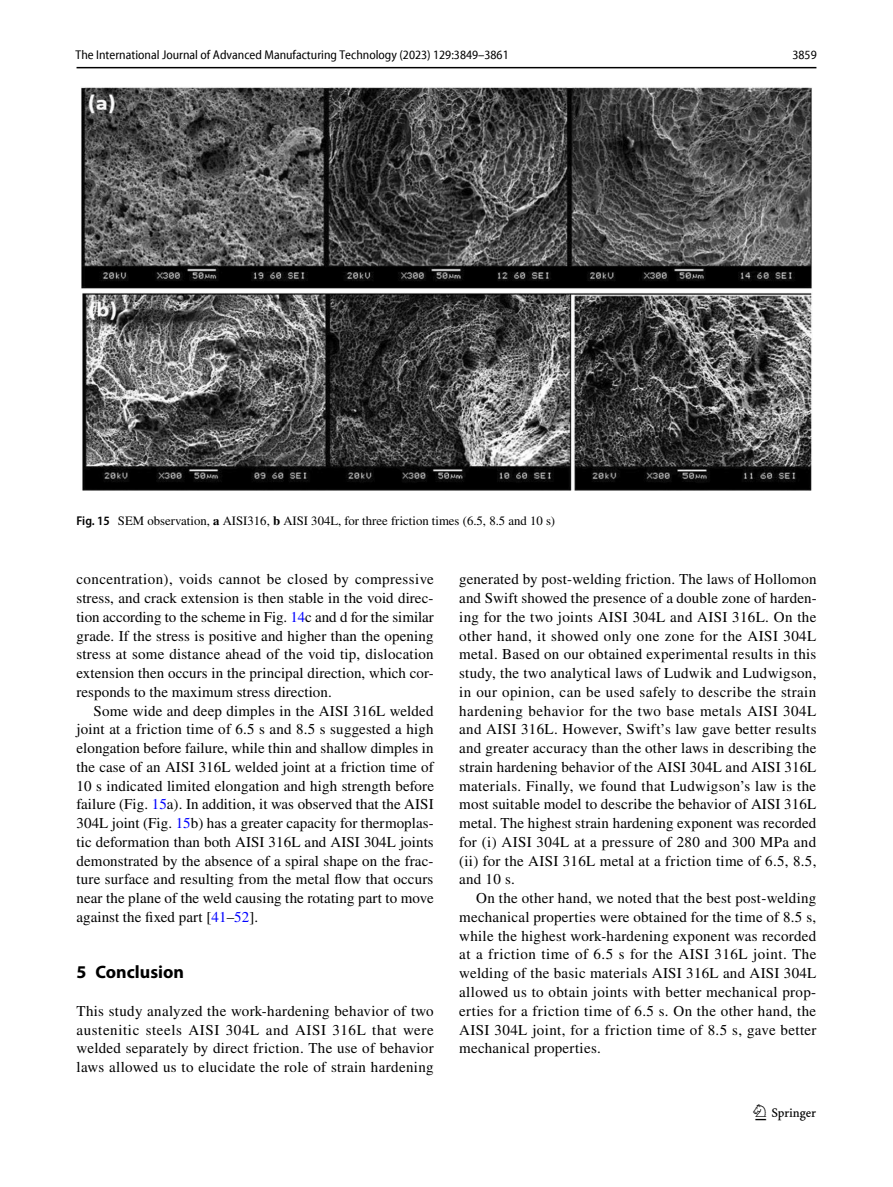
<style>
.page{position:relative;width:893px;height:1187px;background:#fff}
.page>*{position:absolute;margin:0;border:0;box-sizing:border-box;transform-origin:0 0}
.t1{font:22.5px "Springnew Regular 3";color:#000}
.t2{font:700 18px "Myriad Pro";color:#000}
.t3{font:15px/18.8px "STIX";letter-spacing:.02em;color:#000;text-align:justify}
.t4{font:semi-condensed 12.75px "Myriad Pro Unic";color:#000}
.t5{font:12.75px "STIX";color:#000}
.s1{font-family:"Myriad Pro";font-weight:600;font-stretch:semi-condensed}
.s2{font-weight:700}
.s3{color:#00f}
</style>
<div class="page">
<hr style="left:77px;top:67px;width:739px;height:1px;background:#000">
<img style="left:81px;top:87px;width:731px;height:403px">
<p class="t4" style="left:76px;top:50px;width:435px">The International Journal of Advanced Manufacturing Technology (2023) 129:3849–3861</p>
<p class="t4" style="left:792px;top:50px;width:26px">3859</p>
<p class="t5" style="left:77px;top:512px;width:480px"><span class="s1">Fig. 15</span> SEM observation, <span class="s2">a</span> AISI316, <span class="s2">b</span> AISI 304L, for three friction times (6.5, 8.5 and 10 s)</p>
<p class="t3" style="left:77px;top:571px;width:359px">concentration), voids cannot be closed by compressive stress, and crack extension is then stable in the void direc&shy;tion according to the scheme in Fig. <span class="s3">14</span>c and d for the similar grade. If the stress is positive and higher than the opening stress at some distance ahead of the void tip, dislocation extension then occurs in the principal direction, which cor&shy;responds to the maximum stress direction.</p>
<p class="t3" style="left:77px;top:702px;width:359px;text-indent:17px">Some wide and deep dimples in the AISI 316L welded joint at a friction time of 6.5 s and 8.5 s suggested a high elongation before failure, while thin and shallow dimples in the case of an AISI 316L welded joint at a friction time of 10 s indicated limited elongation and high strength before failure (Fig. <span class="s3">15</span>a). In addition, it was observed that the AISI 304L joint (Fig. <span class="s3">15</span>b) has a greater capacity for thermoplas&shy;tic deformation than both AISI 316L and AISI 304L joints demonstrated by the absence of a spiral shape on the frac&shy;ture surface and resulting from the metal flow that occurs near the plane of the weld causing the rotating part to move against the fixed part [<span class="s3">41</span>–<span class="s3">52</span>].</p>
<p class="t2" style="left:77px;top:960px;width:109px">5 Conclusion</p>
<p class="t3" style="left:77px;top:1002px;width:359px">This study analyzed the work-hardening behavior of two austenitic steels AISI 304L and AISI 316L that were welded separately by direct friction. The use of behavior laws allowed us to elucidate the role of strain hardening</p>
<p class="t3" style="left:459px;top:571px;width:359px">generated by post-welding friction. The laws of Hollomon and Swift showed the presence of a double zone of harden&shy;ing for the two joints AISI 304L and AISI 316L. On the other hand, it showed only one zone for the AISI 304L metal. Based on our obtained experimental results in this study, the two analytical laws of Ludwik and Ludwigson, in our opinion, can be used safely to describe the strain hardening behavior for the two base metals AISI 304L and AISI 316L. However, Swift’s law gave better results and greater accuracy than the other laws in describing the strain hardening behavior of the AISI 304L and AISI 316L materials. Finally, we found that Ludwigson’s law is the most suitable model to describe the behavior of AISI 316L metal. The highest strain hardening exponent was recorded for (i) AISI 304L at a pressure of 280 and 300 MPa and (ii) for the AISI 316L metal at a friction time of 6.5, 8.5, and 10 s.</p>
<p class="t3" style="left:459px;top:889px;width:359px;text-indent:17px">On the other hand, we noted that the best post-welding mechanical properties were obtained for the time of 8.5 s, while the highest work-hardening exponent was recorded at a friction time of 6.5 s for the AISI 316L joint. The welding of the basic materials AISI 316L and AISI 304L allowed us to obtain joints with better mechanical prop&shy;erties for a friction time of 6.5 s. On the other hand, the AISI 304L joint, for a friction time of 8.5 s, gave better mechanical properties.</p>
<h1 class="t1" style="left:755px;top:1104px;width:62px">1 3</h1>
</div>
